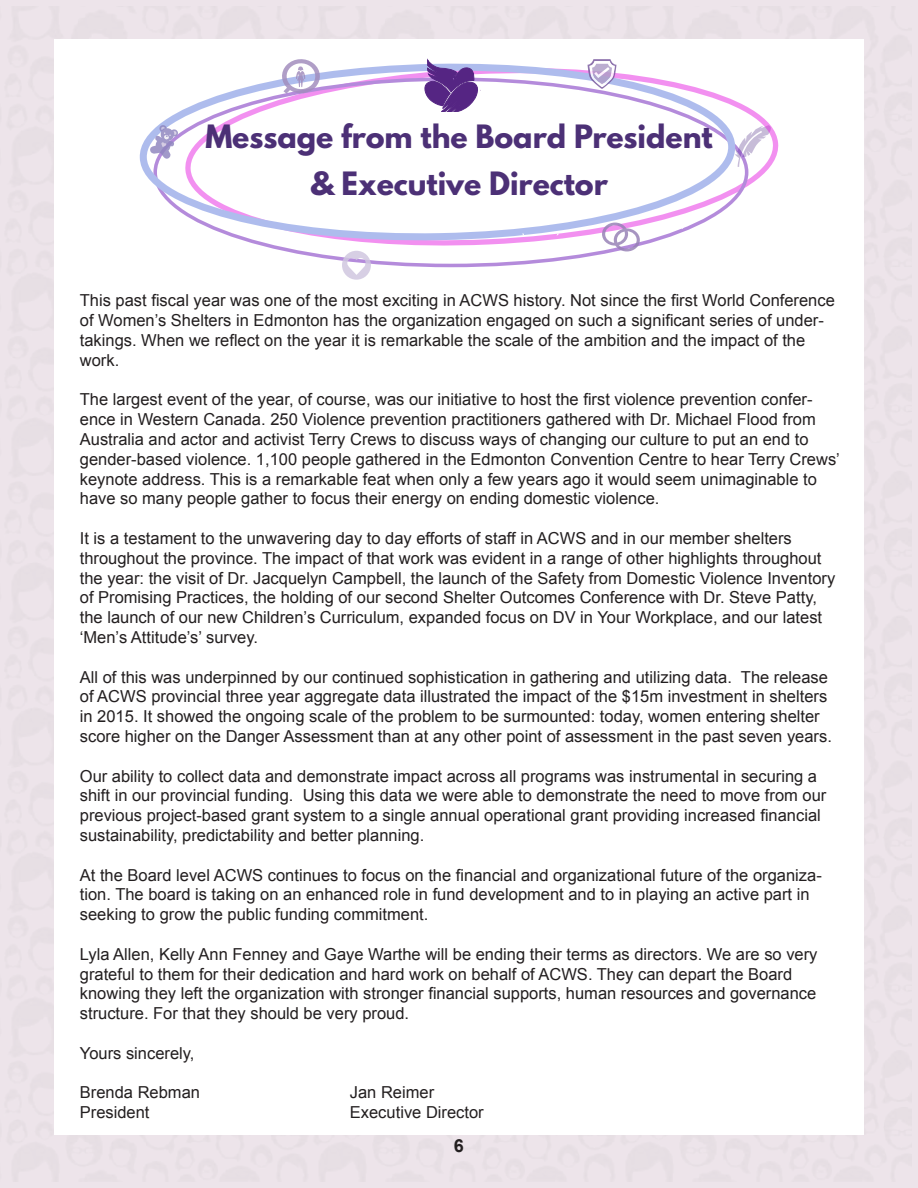
<style>
.page{position:relative;width:918px;height:1188px;background:#fff}
.page>*{position:absolute;margin:0;border:0;box-sizing:border-box;transform-origin:0 0}
.t1{font:700 28.5px/46.5px "League Spartan";color:#4c3076;text-align:center}
.t2{font:700 18px "Arial";color:#231f20}
.t3{font:16.5px/19.8px "Arial";color:#231f20}
</style>
<div class="page">
<svg style="left:256px;top:102px;width:523px;height:147px"></svg>
<svg style="left:139px;top:64px;width:598px;height:180px"></svg>
<svg style="left:342px;top:251px;width:29px;height:29px"></svg>
<svg style="left:602px;top:223px;width:41px;height:28px"></svg>
<svg style="left:149px;top:125px;width:29px;height:36px"></svg>
<svg style="left:281px;top:59px;width:40px;height:36px"></svg>
<svg style="left:588px;top:59px;width:28px;height:30px"></svg>
<svg style="left:423px;top:60px;width:55px;height:52px"></svg>
<h1 class="t1" style="left:205px;top:113px;width:509px">Message from the Board President &amp; Executive Director</h1>
<p class="t3" style="left:80px;top:291px;width:757px">This past fiscal year was one of the most exciting in ACWS history. Not since the first World Conference of Women’s Shelters in Edmonton has the organization engaged on such a significant series of under&shy;takings. When we reflect on the year it is remarkable the scale of the ambition and the impact of the work.</p>
<p class="t3" style="left:80px;top:390px;width:762px">The largest event of the year, of course, was our initiative to host the first violence prevention confer&shy;ence in Western Canada. 250 Violence prevention practitioners gathered with Dr. Michael Flood from Australia and actor and activist Terry Crews to discuss ways of changing our culture to put an end to gender-based violence. 1,100 people gathered in the Edmonton Convention Centre to hear Terry Crews’ keynote address. This is a remarkable feat when only a few years ago it would seem unimaginable to have so many people gather to focus their energy on ending domestic violence.</p>
<p class="t3" style="left:80px;top:528px;width:757px">It is a testament to the unwavering day to day efforts of staff in ACWS and in our member shelters throughout the province. The impact of that work was evident in a range of other highlights throughout the year: the visit of Dr. Jacquelyn Campbell, the launch of the Safety from Domestic Violence Inventory of Promising Practices, the holding of our second Shelter Outcomes Conference with Dr. Steve Patty, the launch of our new Children’s Curriculum, expanded focus on DV in Your Workplace, and our latest ‘Men’s Attitude’s’ survey.</p>
<p class="t3" style="left:80px;top:667px;width:754px">All of this was underpinned by our continued sophistication in gathering and utilizing data. The release of ACWS provincial three year aggregate data illustrated the impact of the $15m investment in shelters in 2015. It showed the ongoing scale of the problem to be surmounted: today, women entering shelter score higher on the Danger Assessment than at any other point of assessment in the past seven years.</p>
<p class="t3" style="left:80px;top:766px;width:748px">Our ability to collect data and demonstrate impact across all programs was instrumental in securing a shift in our provincial funding. Using this data we were able to demonstrate the need to move from our previous project-based grant system to a single annual operational grant providing increased financial sustainability, predictability and better planning.</p>
<p class="t3" style="left:80px;top:865px;width:744px">At the Board level ACWS continues to focus on the financial and organizational future of the organiza&shy;tion. The board is taking on an enhanced role in fund development and to in playing an active part in seeking to grow the public funding commitment.</p>
<p class="t3" style="left:80px;top:944px;width:739px">Lyla Allen, Kelly Ann Fenney and Gaye Warthe will be ending their terms as directors. We are so very grateful to them for their dedication and hard work on behalf of ACWS. They can depart the Board knowing they left the organization with stronger financial supports, human resources and governance structure. For that they should be very proud.</p>
<p class="t3" style="left:80px;top:1043px;width:116px">Yours sincerely,</p>
<p class="t3" style="left:80px;top:1083px;width:122px">Brenda Rebman</p>
<p class="t3" style="left:350px;top:1083px;width:86px">Jan Reimer</p>
<p class="t3" style="left:80px;top:1103px;width:71px">President</p>
<p class="t3" style="left:350px;top:1103px;width:135px">Executive Director</p>
<p class="t2" style="left:454px;top:1133px;width:12px">6</p>
</div>
